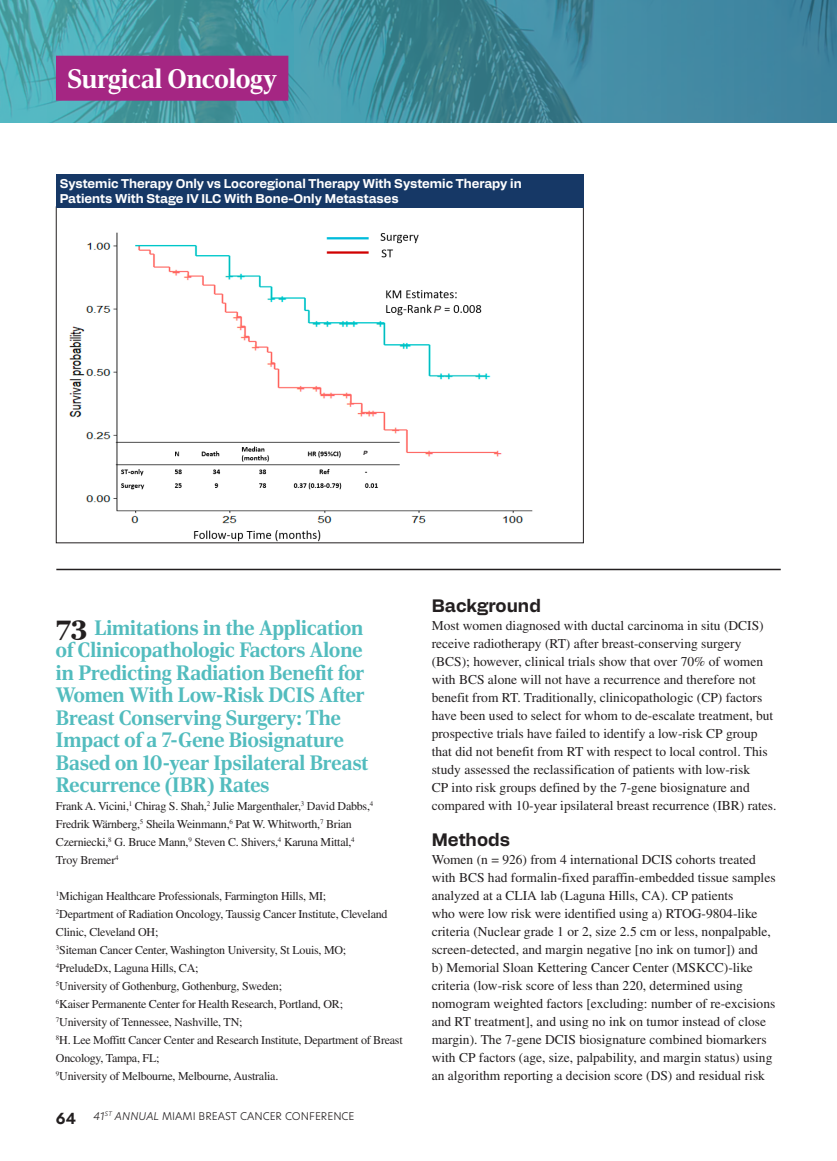
<style>
.page{position:relative;width:837px;height:1161px;background:#fff}
.page>*{position:absolute;margin:0;border:0;box-sizing:border-box;transform-origin:0 0}
.t1{font:700 27px "Rocky";color:#fff}
.t2{font:700 21px/22.5px "Rocky";color:#52bcbe}
.Subhead{font:700 18px "Alfabet";color:#231f20}
.t3{font:700 15px "New Hero";color:#231f20}
.Text_No_Indent{font:13.5px/18px "Times LT Std";color:#231f20}
.Body_Text{font:700 12.75px "Alfabet";color:#fff}
.Author{font:12px/18px "Times LT Std";letter-spacing:-.02em;color:#231f20}
.t4{font:300 10.5px "New Hero";color:#231f20}
.t5{font:italic 10.5px "Alfabet";color:#231f20}
.t6{font:italic 700 6px "Alfabet";color:#231f20}
.s1{font-family:"Georgia";font-size:27px;color:#231f20}
.s2{font-style:italic}
</style>
<div class="page">
<svg style="left:0;top:0;width:837px;height:123px;background:#428fa1"></svg>
<div style="left:56px;top:56px;width:232px;height:45px;background:#a52683"></div>
<img style="left:69px;top:232px;width:464px;height:309px">
<div style="left:56px;top:175px;width:528px;height:33px;background:#163866"></div>
<hr style="left:56px;top:569px;width:725px;height:1px;background:#231f20">
<div style="left:434px;top:305px;width:7px;height:9px;background:#fff"></div>
<div style="left:363px;top:450px;width:8px;height:10px;background:#fff"></div>
<p class="t1" style="left:67px;top:63px;width:211px">Surgical Oncology</p>
<p class="Body_Text" style="left:60px;top:174px;width:464px">Systemic Therapy Only vs Locoregional Therapy With Systemic Therapy in</p>
<p class="Body_Text" style="left:60px;top:190px;width:341px">Patients With Stage IV ILC With Bone-Only Metastases</p>
<p class="t6" style="left:363px;top:448px;width:7px">P</p>
<p class="t5" style="left:434px;top:302px;width:11px">P</p>
<p class="t2" style="left:56px;top:616px;width:314px"><span class="s1">73</span> Limitations in the Application of Clinicopathologic Factors Alone in Predicting Radiation Benefit for<br>Women With Low-Risk DCIS After<br>Breast Conserving Surgery: The<br>Impact of a 7-Gene Biosignature<br>Based on 10-year Ipsilateral Breast<br>Recurrence (IBR) Rates</p>
<p class="Author" style="left:56px;top:797px;width:319px">Frank A. Vicini,<sup>1</sup> Chirag S. Shah,<sup>2</sup> Julie Margenthaler,<sup>3</sup> David Dabbs,<sup>4<br></sup>Fredrik Wärnberg,<sup>5</sup> Sheila Weinmann,<sup>6</sup> Pat W. Whitworth,<sup>7</sup> Brian Czerniecki,<sup>8</sup> G. Bruce Mann,<sup>9</sup> Steven C. Shivers,<sup>4</sup> Karuna Mittal,<sup>4<br></sup>Troy Bremer<sup>4</sup></p>
<p class="Author" style="left:56px;top:887px;width:272px"><sup>1</sup>Michigan Healthcare Professionals, Farmington Hills, MI;</p>
<p class="Author" style="left:56px;top:905px;width:333px"><sup>2</sup>Department of Radiation Oncology, Taussig Cancer Institute, Cleveland<br>Clinic, Cleveland OH;</p>
<p class="Author" style="left:56px;top:941px;width:292px"><sup>3</sup>Siteman Cancer Center, Washington University, St Louis, MO;</p>
<p class="Author" style="left:56px;top:959px;width:144px"><sup>4</sup>PreludeDx, Laguna Hills, CA;</p>
<p class="Author" style="left:56px;top:977px;width:228px"><sup>5</sup>University of Gothenburg, Gothenburg, Sweden;</p>
<p class="Author" style="left:56px;top:995px;width:289px"><sup>6</sup>Kaiser Permanente Center for Health Research, Portland, OR;</p>
<p class="Author" style="left:56px;top:1013px;width:188px"><sup>7</sup>University of Tennessee, Nashville, TN;</p>
<p class="Author" style="left:56px;top:1031px;width:348px"><sup>8</sup>H. Lee Moffitt Cancer Center and Research Institute, Department of Breast<br>Oncology, Tampa, FL;</p>
<p class="Author" style="left:56px;top:1067px;width:224px"><sup>9</sup>University of Melbourne, Melbourne, Australia.</p>
<p class="t3" style="left:56px;top:1108px;width:22px">64</p>
<p class="t4" style="left:93px;top:1109px;width:263px"><span class="s2">41</span><sup>ST</sup> <span class="s2">ANNUAL</span> MIAMI BREAST CANCER CONFERENCE</p>
<p class="Subhead" style="left:432px;top:592px;width:111px">Background</p>
<p class="Text_No_Indent" style="left:432px;top:616px;width:346px">Most women diagnosed with ductal carcinoma in situ (DCIS) receive radiotherapy (RT) after breast-conserving surgery (BCS); however, clinical trials show that over 70% of women with BCS alone will not have a recurrence and therefore not benefit from RT. Traditionally, clinicopathologic (CP) factors have been used to select for whom to de-escalate treatment, but prospective trials have failed to identify a low-risk CP group that did not benefit from RT with respect to local control. This study assessed the reclassification of patients with low-risk<br>CP into risk groups defined by the 7-gene biosignature and compared with 10-year ipsilateral breast recurrence (IBR) rates.</p>
<p class="Subhead" style="left:432px;top:826px;width:80px">Methods</p>
<p class="Text_No_Indent" style="left:432px;top:850px;width:345px">Women (n = 926) from 4 international DCIS cohorts treated with BCS had formalin-fixed paraffin-embedded tissue samples analyzed at a CLIA lab (Laguna Hills, CA). CP patients<br>who were low risk were identified using a) RTOG-9804-like criteria (Nuclear grade 1 or 2, size 2.5 cm or less, nonpalpable, screen-detected, and margin negative [no ink on tumor]) and<br>b) Memorial Sloan Kettering Cancer Center (MSKCC)-like criteria (low-risk score of less than 220, determined using nomogram weighted factors [excluding: number of re-excisions and RT treatment], and using no ink on tumor instead of close margin). The 7-gene DCIS biosignature combined biomarkers with CP factors (age, size, palpability, and margin status) using an algorithm reporting a decision score (DS) and residual risk</p>
</div>
